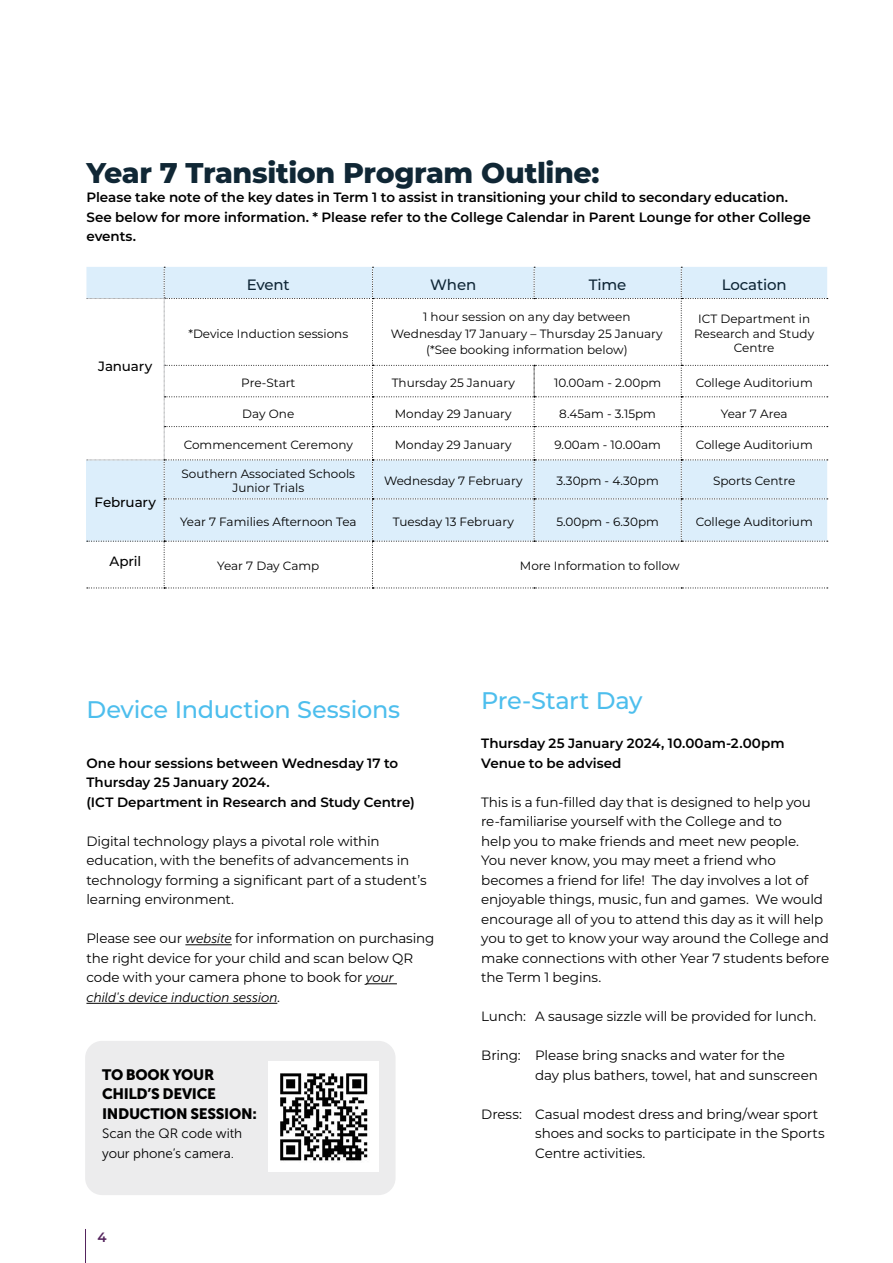
<style>
.page{position:relative;width:893px;height:1263px;background:#fff}
.page>*{position:absolute;margin:0;border:0;box-sizing:border-box;transform-origin:0 0}
.t1{font:800 28.5px "Montserrat";letter-spacing:-.015em;color:#102735}
.t2{font:500 24px "Montserrat";letter-spacing:-.015em;color:#4dbeed}
.t3{font:15px/19.5px "Museo Sans 900";letter-spacing:-.02em;color:#000}
.t4{font:500 15px "Montserrat";letter-spacing:-.01em;color:#0f2636}
.t5{font:13.5px/19.5px "Montserrat";letter-spacing:-.01em;color:#000}
.t6{font:600 13.5px/19.5px "Montserrat";letter-spacing:-.005em;color:#000}
.t7{font:13.5px/19.5px "Museo Sans 300";color:#000}
.t8{font:italic 13.5px "Museo Sans 300";letter-spacing:-.005em;color:#000}
.t9{font:500 13.5px "Montserrat";letter-spacing:-.01em;color:#000}
.t10{font:600 13.5px "Montserrat";color:#54245d}
.t11{font:12px/14.4px "Montserrat";color:#000;text-align:center}
.s1{font-family:"Museo Sans 300";font-style:italic}
.s2{font-family:"Montserrat";font-style:normal}
</style>
<div class="page">
<svg style="left:87px;top:267px;width:741px;height:322px"></svg>
<hr style="left:185px;top:944px;width:47px;height:1px;background:#000">
<hr style="left:366px;top:983px;width:31px;height:1px;background:#000">
<hr style="left:86px;top:1003px;width:191px;height:1px;background:#000">
<div style="left:85px;top:1041px;width:311px;height:154px;background:#ececed;border-radius:17px"></div>
<img style="left:268px;top:1061px;width:111px;height:110px">
<hr style="left:85px;top:1229px;width:1px;height:34px;background:#54245d">
<h1 class="t1" style="left:86px;top:152px;width:515px">Year 7 Transition Program Outline:</h1>
<p class="t6" style="left:86px;top:187px;width:726px">Please take note of the key dates in Term 1 to assist in transitioning your child to secondary education.<br>See below for more information. * Please refer to the College Calendar in Parent Lounge for other College events.</p>
<p class="t4" style="left:247px;top:274px;width:45px">Event</p>
<p class="t4" style="left:430px;top:274px;width:48px">When</p>
<p class="t4" style="left:589px;top:274px;width:39px">Time</p>
<p class="t4" style="left:722px;top:274px;width:66px">Location</p>
<p class="t9" style="left:98px;top:356px;width:55px">January</p>
<p class="t9" style="left:95px;top:493px;width:63px">February</p>
<p class="t11" style="left:188px;top:326px;width:161px">*Device Induction sessions</p>
<p class="t11" style="left:391px;top:308px;width:273px;line-height:16.5px">1 hour session on any day between<br>Wednesday 17 January – Thursday 25 January (*See booking information below)</p>
<p class="t11" style="left:694px;top:311px;width:121px">ICT Department in<br>Research and Study<br>Centre</p>
<p class="t11" style="left:241px;top:375px;width:56px">Pre-Start</p>
<p class="t11" style="left:392px;top:375px;width:125px">Thursday 25 January</p>
<p class="t11" style="left:554px;top:375px;width:109px">10.00am - 2.00pm</p>
<p class="t11" style="left:696px;top:375px;width:119px">College Auditorium</p>
<p class="t11" style="left:242px;top:406px;width:53px">Day One</p>
<p class="t11" style="left:395px;top:406px;width:119px">Monday 29 January</p>
<p class="t11" style="left:559px;top:406px;width:98px">8.45am - 3.15pm</p>
<p class="t11" style="left:721px;top:406px;width:68px">Year 7 Area</p>
<p class="t11" style="left:184px;top:437px;width:171px">Commencement Ceremony</p>
<p class="t11" style="left:395px;top:437px;width:119px">Monday 29 January</p>
<p class="t11" style="left:554px;top:437px;width:108px">9.00am - 10.00am</p>
<p class="t11" style="left:696px;top:437px;width:119px">College Auditorium</p>
<p class="t11" style="left:181px;top:466px;width:175px">Southern Associated Schools<br>Junior Trials</p>
<p class="t11" style="left:384px;top:473px;width:140px">Wednesday 7 February</p>
<p class="t11" style="left:556px;top:473px;width:104px">3.30pm - 4.30pm</p>
<p class="t11" style="left:713px;top:473px;width:84px">Sports Centre</p>
<p class="t11" style="left:180px;top:514px;width:178px">Year 7 Families Afternoon Tea</p>
<p class="t11" style="left:393px;top:514px;width:123px">Tuesday 13 February</p>
<p class="t11" style="left:556px;top:514px;width:104px">5.00pm - 6.30pm</p>
<p class="t11" style="left:696px;top:514px;width:119px">College Auditorium</p>
<p class="t9" style="left:109px;top:551px;width:33px">April</p>
<p class="t11" style="left:217px;top:558px;width:104px">Year 7 Day Camp</p>
<p class="t11" style="left:520px;top:558px;width:161px">More Information to follow</p>
<h2 class="t2" style="left:86px;top:693px;width:315px">Device Induction Sessions</h2>
<p class="t6" style="left:86px;top:753px;width:330px">One hour sessions between Wednesday 17 to<br>Thursday 25 January 2024.<br>(ICT Department in Research and Study Centre)</p>
<p class="t5" style="left:86px;top:831px;width:342px">Digital technology plays a pivotal role within education, with the benefits of advancements in technology forming a significant part of a student’s learning environment.</p>
<p class="t5" style="left:86px;top:928px;width:349px">Please see our <span class="s1">website</span> for information on purchasing the right device for your child and scan below QR code with your camera phone to book for <span class="s1">your</span></p>
<p class="t8" style="left:86px;top:990px;width:195px">child's device induction session<span class="s2">.</span></p>
<p class="t3" style="left:102px;top:1065px;width:156px">TO BOOK YOUR<br>CHILD’S DEVICE<br>INDUCTION SESSION:</p>
<p class="t7" style="left:102px;top:1124px;width:142px">Scan the QR code with your phone’s camera.</p>
<p class="t10" style="left:97px;top:1228px;width:11px">4</p>
<h2 class="t2" style="left:481px;top:684px;width:163px">Pre-Start Day</h2>
<p class="t6" style="left:481px;top:733px;width:305px">Thursday 25 January 2024, 10.00am-2.00pm<br>Venue to be advised</p>
<p class="t5" style="left:481px;top:792px;width:349px">This is a fun-filled day that is designed to help you re-familiarise yourself with the College and to<br>help you to make friends and meet new people.<br>You never know, you may meet a friend who becomes a friend for life! The day involves a lot of enjoyable things, music, fun and games. We would encourage all of you to attend this day as it will help you to get to know your way around the College and make connections with other Year 7 students before the Term 1 begins.</p>
<p class="t5" style="left:481px;top:1006px;width:337px">Lunch: A sausage sizzle will be provided for lunch.</p>
<p class="t5" style="left:535px;top:1045px;width:284px;text-indent:-54px">Bring: Please bring snacks and water for the<br>day plus bathers, towel, hat and sunscreen</p>
<p class="t5" style="left:535px;top:1104px;width:291px;text-indent:-54px">Dress: Casual modest dress and bring/wear sport shoes and socks to participate in the Sports<br>Centre activities.</p>
</div>
